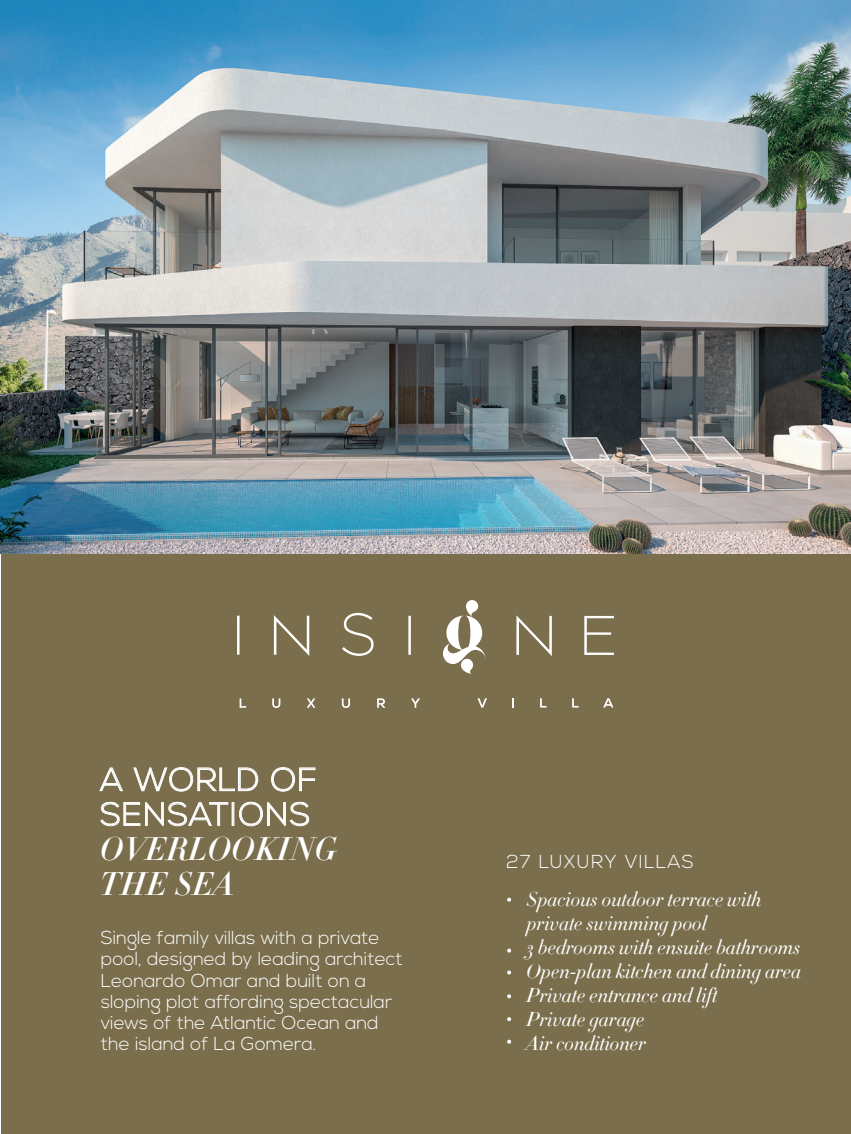
<style>
.page{position:relative;width:851px;height:1134px;background:#fff}
.page>*{position:absolute;margin:0;border:0;box-sizing:border-box;transform-origin:0 0}
.t1{font:300 32.5px/34.8px "Nexa";letter-spacing:.03em;color:#fff}
.t2{font:italic 500 32.5px/34.8px "Didot HTF 16";letter-spacing:.01em;color:#fff}
.t3{font:italic 300 20px/24px "Didot HTF 24";color:#fff}
.t4{font:300 18.75px/21.2px "Nexa";color:#fff}
.t5{font:300 18.75px "Nexa";letter-spacing:.075em;color:#fff}
</style>
<div class="page">
<div style="left:1px;top:0;width:849px;height:1134px;background:#7a6e4d"></div>
<hr style="left:237px;top:616px;width:2px;height:39px;background:#fff">
<svg style="left:274px;top:615px;width:35px;height:41px"></svg>
<svg style="left:342px;top:613px;width:31px;height:43px"></svg>
<hr style="left:408px;top:616px;width:3px;height:39px;background:#fff">
<svg style="left:443px;top:600px;width:42px;height:74px"></svg>
<svg style="left:516px;top:615px;width:35px;height:40px"></svg>
<svg style="left:584px;top:616px;width:30px;height:39px"></svg>
<svg style="left:477px;top:698px;width:10px;height:9px"></svg>
<svg style="left:512px;top:698px;width:2px;height:9px"></svg>
<svg style="left:540px;top:698px;width:6px;height:9px"></svg>
<svg style="left:572px;top:698px;width:6px;height:9px"></svg>
<svg style="left:603px;top:698px;width:10px;height:9px"></svg>
<svg style="left:239px;top:698px;width:7px;height:10px"></svg>
<svg style="left:272px;top:698px;width:8px;height:10px"></svg>
<svg style="left:306px;top:698px;width:9px;height:10px"></svg>
<svg style="left:342px;top:698px;width:8px;height:10px"></svg>
<svg style="left:377px;top:698px;width:8px;height:10px"></svg>
<svg style="left:411px;top:698px;width:9px;height:10px"></svg>
<img style="left:0;top:0;width:850px;height:553px">
<svg style="left:99px;top:767px;width:24px;height:24px"></svg>
<svg style="left:133px;top:767px;width:125px;height:25px"></svg>
<svg style="left:271px;top:767px;width:44px;height:25px"></svg>
<svg style="left:100px;top:802px;width:128px;height:24px"></svg>
<div style="left:232px;top:802px;width:2px;height:24px;border:1px solid #fff"></div>
<svg style="left:239px;top:802px;width:70px;height:24px"></svg>
<svg style="left:507px;top:898px;width:4px;height:4px"></svg>
<svg style="left:507px;top:948px;width:4px;height:4px"></svg>
<svg style="left:507px;top:970px;width:4px;height:4px"></svg>
<svg style="left:507px;top:1040px;width:4px;height:4px"></svg>
<svg style="left:507px;top:1017px;width:4px;height:4px"></svg>
<svg style="left:507px;top:994px;width:4px;height:4px"></svg>
<h1 class="t1" style="left:100px;top:763px;width:218px">A WORLD OF<br>SENSATIONS</h1>
<h1 class="t2" style="left:100px;top:833px;width:237px">OVERLOOKING<br>THE SEA</h1>
<p class="t4" style="left:101px;top:928px;width:303px">Single family villas with a private pool, designed by leading architect<br>Leonardo Omar and built on a sloping plot affording spectacular views of the Atlantic Ocean and the island of La Gomera.</p>
<p class="t5" style="left:506px;top:850px;width:189px">27 LUXURY VILLAS</p>
<p class="t3" style="left:526px;top:887px;width:276px">Spacious outdoor terrace with private swimming pool<br>3 bedrooms with ensuite bathrooms<br>Open-plan kitchen and dining area<br>Private entrance and lift<br>Private garage<br>Air conditioner</p>
</div>
